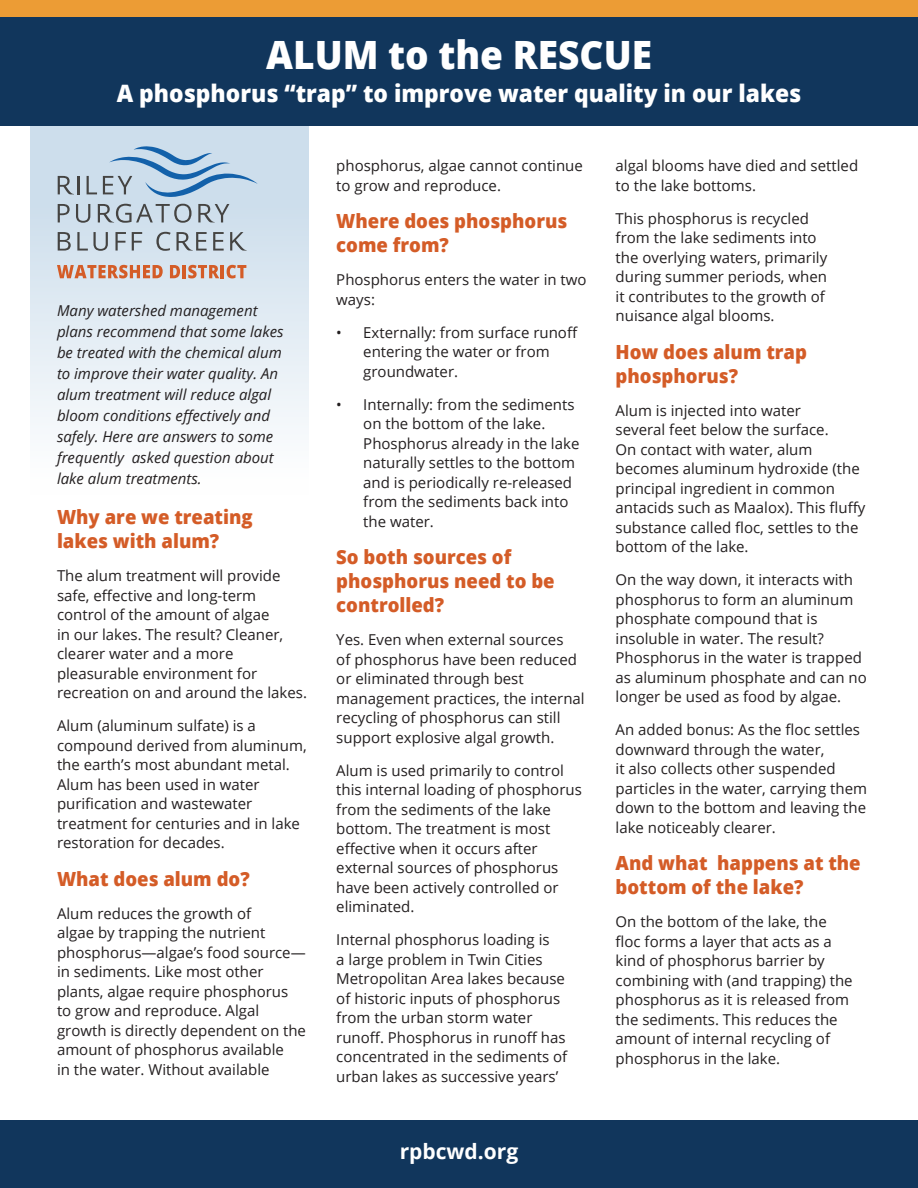
<style>
.page{position:relative;width:918px;height:1188px;background:#fff}
.page>*{position:absolute;margin:0;border:0;box-sizing:border-box;transform-origin:0 0}
.t1{font:800 39px "Open Sans";color:#fff;scale:.95 1}
.t2{font:800 24px "Open Sans";color:#fff;scale:.95 1}
.t3{font:700 21px "Open Sans";color:#fff}
._13_pt_header{font:800 19.5px/24px "Open Sans";color:#d45c27;scale:.95 1}
.Body_text{font:15px/19.5px "Open Sans";color:#231f20}
.t4{font:italic 15px/21px "Open Sans";color:#231f20}
</style>
<div class="page">
<div style="left:30px;top:123px;width:279px;height:372px;background:linear-gradient(to bottom,#c4d7e8,#fefefe)"></div>
<div style="left:0;top:1120px;width:918px;height:68px;background:#11365c"></div>
<div style="left:0;top:0;width:918px;height:17px;background:#ec9c35"></div>
<svg style="left:57px;top:265px;width:106px;height:13px"></svg>
<svg style="left:170px;top:265px;width:76px;height:13px"></svg>
<svg style="left:87px;top:176px;width:10px;height:18px"></svg>
<svg style="left:58px;top:204px;width:12px;height:18px"></svg>
<svg style="left:76px;top:204px;width:14px;height:19px"></svg>
<svg style="left:58px;top:232px;width:13px;height:19px"></svg>
<svg style="left:77px;top:232px;width:31px;height:19px"></svg>
<svg style="left:115px;top:232px;width:11px;height:19px"></svg>
<svg style="left:132px;top:232px;width:10px;height:19px"></svg>
<svg style="left:156px;top:232px;width:15px;height:19px"></svg>
<svg style="left:213px;top:232px;width:11px;height:19px"></svg>
<svg style="left:103px;top:146px;width:155px;height:51px;background:#abc6dd"></svg>
<svg style="left:58px;top:176px;width:22px;height:18px"></svg>
<svg style="left:98px;top:204px;width:94px;height:19px;background:#aab5bf"></svg>
<svg style="left:198px;top:204px;width:31px;height:18px"></svg>
<svg style="left:177px;top:232px;width:30px;height:19px"></svg>
<svg style="left:230px;top:232px;width:17px;height:19px"></svg>
<div style="left:0;top:17px;width:918px;height:109px;background:#11365c"></div>
<p class="t1" style="left:266px;top:25px;width:408px">ALUM to the RESCUE</p>
<p class="t2" style="left:117px;top:75px;width:722px">A phosphorus “trap” to improve water quality in our lakes</p>
<p class="t4" style="left:57px;top:299px;width:228px">Many watershed management plans recommend that some lakes be treated with the chemical alum to improve their water quality. An alum treatment will reduce algal bloom conditions effectively and safely. Here are answers to some frequently asked question about lake alum treatments.</p>
<p class="_13_pt_header" style="left:57px;top:504px;width:208px">Why are we treating lakes with alum?</p>
<p class="Body_text" style="left:57px;top:566px;width:252px">The alum treatment will provide safe, effective and long-term control of the amount of algae<br>in our lakes. The result? Cleaner, clearer water and a more pleasurable environment for recreation on and around the lakes.</p>
<p class="Body_text" style="left:57px;top:716px;width:251px">Alum (aluminum sulfate) is a compound derived from aluminum, the earth’s most abundant metal.<br>Alum has been used in water purification and wastewater treatment for centuries and in lake restoration for decades.</p>
<p class="_13_pt_header" style="left:57px;top:866px;width:204px">What does alum do?</p>
<p class="Body_text" style="left:57px;top:903px;width:251px">Alum reduces the growth of<br>algae by trapping the nutrient phosphorus—algae’s food source— in sediments. Like most other plants, algae require phosphorus to grow and reproduce. Algal growth is directly dependent on the amount of phosphorus available<br>in the water. Without available</p>
<p class="Body_text" style="left:336px;top:156px;width:248px">phosphorus, algae cannot continue to grow and reproduce.</p>
<p class="_13_pt_header" style="left:336px;top:208px;width:245px">Where does phosphorus come from?</p>
<p class="Body_text" style="left:336px;top:270px;width:252px">Phosphorus enters the water in two ways:</p>
<p class="Body_text" style="left:363px;top:322px;width:216px;text-indent:-27px">• Externally: from surface runoff entering the water or from groundwater.</p>
<p class="Body_text" style="left:363px;top:394px;width:218px;text-indent:-27px">• Internally: from the sediments on the bottom of the lake.<br>Phosphorus already in the lake naturally settles to the bottom and is periodically re-released from the sediments back into the water.</p>
<p class="_13_pt_header" style="left:336px;top:544px;width:231px">So both sources of phosphorus need to be controlled?</p>
<p class="Body_text" style="left:336px;top:630px;width:250px">Yes. Even when external sources<br>of phosphorus have been reduced or eliminated through best management practices, the internal recycling of phosphorus can still support explosive algal growth.</p>
<p class="Body_text" style="left:336px;top:760px;width:247px">Alum is used primarily to control this internal loading of phosphorus from the sediments of the lake bottom. The treatment is most effective when it occurs after external sources of phosphorus have been actively controlled or eliminated.</p>
<p class="Body_text" style="left:336px;top:930px;width:233px">Internal phosphorus loading is<br>a large problem in Twin Cities<br>Metropolitan Area lakes because of historic inputs of phosphorus from the urban storm water runoff. Phosphorus in runoff has concentrated in the sediments of urban lakes as successive years’</p>
<p class="t3" style="left:400px;top:1136px;width:120px">rpbcwd.org</p>
<p class="Body_text" style="left:616px;top:156px;width:244px">algal blooms have died and settled to the lake bottoms.</p>
<p class="Body_text" style="left:616px;top:208px;width:213px">This phosphorus is recycled from the lake sediments into the overlying waters, primarily during summer periods, when it contributes to the growth of nuisance algal blooms.</p>
<p class="_13_pt_header" style="left:616px;top:339px;width:203px">How does alum trap phosphorus?</p>
<p class="Body_text" style="left:616px;top:400px;width:251px">Alum is injected into water<br>several feet below the surface.<br>On contact with water, alum becomes aluminum hydroxide (the principal ingredient in common antacids such as Maalox). This fluffy substance called floc, settles to the bottom of the lake.</p>
<p class="Body_text" style="left:616px;top:570px;width:253px">On the way down, it interacts with phosphorus to form an aluminum phosphate compound that is insoluble in water. The result?<br>Phosphorus in the water is trapped as aluminum phosphate and can no longer be used as food by algae.</p>
<p class="Body_text" style="left:616px;top:720px;width:253px">An added bonus: As the floc settles downward through the water,<br>it also collects other suspended particles in the water, carrying them down to the bottom and leaving the lake noticeably clearer.</p>
<p class="_13_pt_header" style="left:616px;top:850px;width:260px">And what happens at the bottom of the lake?</p>
<p class="Body_text" style="left:616px;top:912px;width:239px">On the bottom of the lake, the floc forms a layer that acts as a kind of phosphorus barrier by combining with (and trapping) the phosphorus as it is released from the sediments. This reduces the amount of internal recycling of phosphorus in the lake.</p>
</div>
